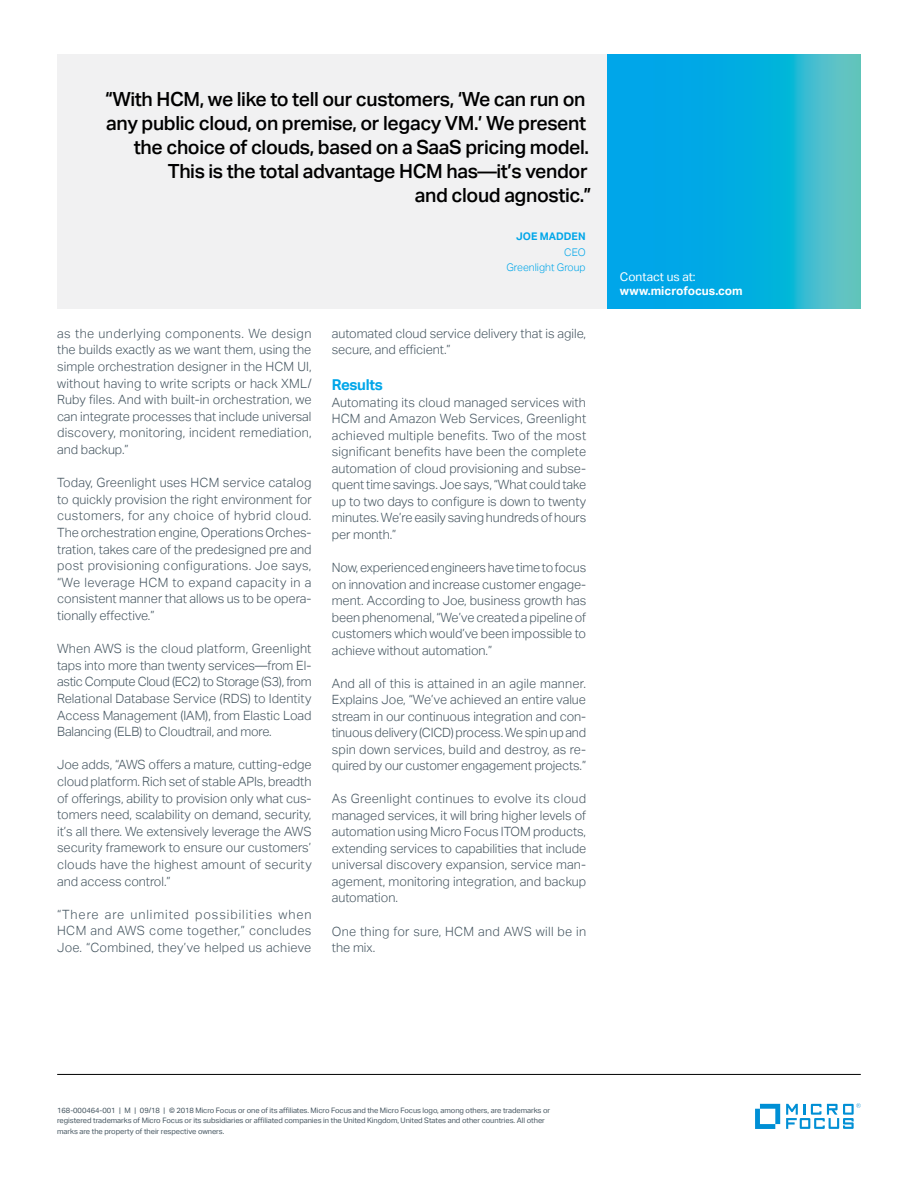
<style>
.page{position:relative;width:918px;height:1188px;background:#fff}
.page>*{position:absolute;margin:0;border:0;box-sizing:border-box;transform-origin:0 0}
.t1{font:500 19.5px/24px "Aktiv Grotesk";letter-spacing:-.02em;color:#000;text-align:right}
.t2{font:700 15px "Aktiv Grotesk";letter-spacing:-.02em;color:#00a6e9}
.t3{font:300 12.75px/16.6px "Aktiv Grotesk";letter-spacing:-.005em;color:#455560;text-align:justify}
.t4{font:300 12.75px/16.5px "Aktiv Grotesk";letter-spacing:.02em;color:#455560}
.t5{font:700 12px "Aktiv Grotesk";color:#fff}
.t6{font:12px "Aktiv Grotesk";color:#fff}
.t7{font:300 10.5px/14.2px "Aktiv Grotesk";color:#00a6e9;text-align:right}
.t8{font:700 10.5px "Aktiv Grotesk";color:#00a6e9}
.t9{font:7.5px/10.5px "Aktiv Grotesk";letter-spacing:-.005em;color:#455560}
</style>
<div class="page">
<hr style="left:57px;top:1074px;width:804px;height:1px;background:#000">
<svg style="left:607px;top:54px;width:254px;height:254px;background:#14b0dc"></svg>
<div style="left:57px;top:54px;width:550px;height:254px;background:#f1f1f2"></div>
<svg style="left:755px;top:1104px;width:25px;height:25px"></svg>
<svg style="left:786px;top:1103px;width:75px;height:26px"></svg>
<h1 class="t1" style="left:105px;top:87px;width:488px">“With HCM, we like to tell our customers, ‘We can run on any public cloud, on premise, or legacy VM.’ We present the choice of clouds, based on a SaaS pricing model.<br>This is the total advantage HCM has—it’s vendor<br>and cloud agnostic.”</h1>
<p class="t8" style="left:516px;top:230px;width:71px">Joe Madden</p>
<p class="t7" style="left:507px;top:246px;width:81px">CEO<br>Greenlight Group</p>
<p class="t3" style="left:57px;top:325px;width:256px">as the underlying components. We design the builds exactly as we want them, using the simple orchestration designer in the HCM UI, without having to write scripts or hack XML/ Ruby files. And with built-in orchestration, we can integrate processes that include universal discovery, monitoring, incident remediation, and backup.”</p>
<p class="t3" style="left:57px;top:474px;width:256px">Today, Greenlight uses HCM service catalog to quickly provision the right environment for customers, for any choice of hybrid cloud.<br>The orchestration engine, Operations Orches&shy;tration, takes care of the predesigned pre and post provisioning configurations. Joe says, “We leverage HCM to expand capacity in a consistent manner that allows us to be opera&shy;tionally effective.”</p>
<p class="t3" style="left:57px;top:640px;width:256px">When AWS is the cloud platform, Greenlight taps into more than twenty services—from El&shy;astic Compute Cloud (EC2) to Storage (S3), from Relational Database Service (RDS) to Identity Access Management (IAM), from Elastic Load Balancing (ELB) to Cloudtrail, and more.</p>
<p class="t3" style="left:57px;top:757px;width:256px">Joe adds, “AWS offers a mature, cutting-edge cloud platform. Rich set of stable APIs, breadth of offerings, ability to provision only what cus&shy;tomers need, scalability on demand, security, it’s all there. We extensively leverage the AWS security framework to ensure our customers’ clouds have the highest amount of security and access control.”</p>
<p class="t3" style="left:57px;top:906px;width:256px">“There are unlimited possibilities when HCM and AWS come together,” concludes Joe. “Combined, they’ve helped us achieve</p>
<p class="t3" style="left:332px;top:325px;width:256px">automated cloud service delivery that is agile, secure, and efficient.”</p>
<p class="t2" style="left:332px;top:376px;width:53px">Results</p>
<p class="t3" style="left:332px;top:394px;width:256px">Automating its cloud managed services with HCM and Amazon Web Services, Greenlight achieved multiple benefits. Two of the most significant benefits have been the complete automation of cloud provisioning and subse&shy;quent time savings. Joe says, “What could take up to two days to configure is down to twenty minutes. We’re easily saving hundreds of hours per month.”</p>
<p class="t3" style="left:332px;top:559px;width:256px">Now, experienced engineers have time to focus on innovation and increase customer engage&shy;ment. According to Joe, business growth has been phenomenal, “We’ve created a pipeline of customers which would’ve been impossible to achieve without automation.”</p>
<p class="t3" style="left:332px;top:675px;width:256px">And all of this is attained in an agile manner.<br>Explains Joe, “We’ve achieved an entire value stream in our continuous integration and con&shy;tinuous delivery (CICD) process. We spin up and spin down services, build and destroy, as re&shy;quired by our customer engagement projects.”</p>
<p class="t3" style="left:332px;top:791px;width:256px">As Greenlight continues to evolve its cloud managed services, it will bring higher levels of automation using Micro Focus ITOM products, extending services to capabilities that include universal discovery expansion, service man&shy;agement, monitoring integration, and backup automation.</p>
<p class="t4" style="left:332px;top:923px;width:256px">One thing for sure, HCM and AWS will be in the mix.</p>
<p class="t6" style="left:620px;top:269px;width:77px">Contact us at:</p>
<p class="t5" style="left:620px;top:284px;width:124px">www.microfocus.com</p>
<p class="t9" style="left:57px;top:1105px;width:495px">168-000464-001 | M | 09/18 | © 2018 Micro Focus or one of its affiliates. Micro Focus and the Micro Focus logo, among others, are trademarks or registered trademarks of Micro Focus or its subsidiaries or affiliated companies in the United Kingdom, United States and other countries. All other marks are the property of their respective owners.</p>
</div>
